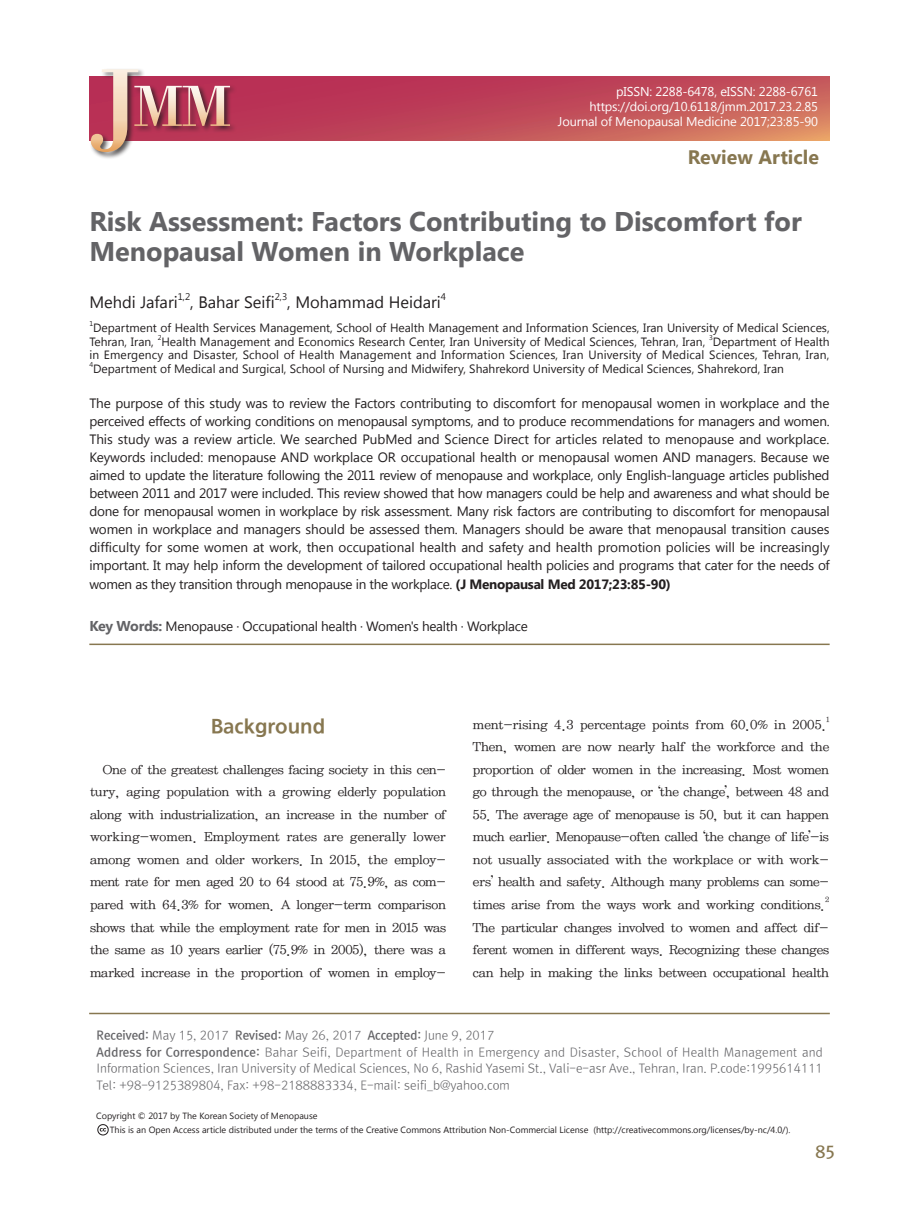
<style>
.page{position:relative;width:919px;height:1217px;background:#fff}
.page>*{position:absolute;margin:0;border:0;box-sizing:border-box;transform-origin:0 0}
.t1{font:60px "Bodoni BT";color:#fff}
.t2{font:700 27px/30px "Segoe UI";color:#636366}
.t3{font:700 19.5px "Segoe UI";color:#877750}
.t4{font:19.5px "Rix J Go B";color:#877750;scale:1.05 1}
.t5{font:16.5px "Segoe UI";color:#231f20}
.t6{font:16.5px "Rix M Go B";color:#877750}
.t7{font:14.25px/22.5px "YDIY Mj O130 KS Cpc EUC H";letter-spacing:-.1em;color:#231f20;text-align:justify;scale:1.05 1}
.t8{font:13.5px/18px "Segoe UI";letter-spacing:-.02em;color:#231f20;text-align:justify}
.t9{font:12.75px/15px "Segoe UI";letter-spacing:-.01em;color:#fff;text-align:right}
.t10{font:12px/13.5px "Segoe UI";color:#231f20}
.t11{font:12px/16.5px "Rix M Go L";color:#636366}
.t12{font:9.6px "Segoe UI";color:#231f20}
.t13{font:9px/14.4px "Segoe UI";color:#231f20}
.t14{font:8.25px "YDIY Mj O130 KS Cpc EUC H";color:#231f20;scale:1.05 1}
.t15{font:7.05px "Segoe UI";color:#231f20}
.s1{font-size:109.5px}
.s2{font-weight:700}
.s3{font-weight:700;font-size:14.25px;color:#636366}
.s4{font-family:"Rix M Go B"}
</style>
<div class="page">
<hr style="left:89px;top:1012px;width:740px;height:1px;background:#877750">
<svg style="left:237px;top:77px;width:592px;height:63px;background:#c14c59"></svg>
<div style="left:89px;top:68px;width:148px;height:91px;background:#231f20;opacity:.75"></div>
<svg style="left:97px;top:1124px;width:12px;height:12px"></svg>
<hr style="left:89px;top:643px;width:740px;height:2px;background:#877750">
<h1 class="t1" style="left:89px;top:68px;width:144px"><span class="s1">J</span> MM</h1>
<p class="t9" style="left:589px;top:84px;width:230px">pISSN: 2288-6478, eISSN: 2288-6761 https://doi.org/10.6118/jmm.2017.23.2.85</p>
<p class="t9" style="left:558px;top:114px;width:261px">Journal of Menopausal Medicine 2017;23:85-90</p>
<h3 class="t3" style="left:688px;top:143px;width:132px">Review Article</h3>
<h2 class="t2" style="left:89px;top:205px;width:714px">Risk Assessment: Factors Contributing to Discomfort for<br>Menopausal Women in Workplace</h2>
<p class="t5" style="left:89px;top:290px;width:90px">Mehdi Jafari</p>
<p class="t12" style="left:178px;top:290px;width:14px">1,2</p>
<p class="t5" style="left:190px;top:290px;width:86px">, Bahar Seifi</p>
<p class="t12" style="left:275px;top:290px;width:14px">2,3</p>
<p class="t5" style="left:287px;top:290px;width:155px">, Mohammad Heidari</p>
<p class="t12" style="left:441px;top:290px;width:7px">4</p>
<p class="t15" style="left:89px;top:319px;width:5px">1</p>
<p class="t10" style="left:89px;top:320px;width:741px;text-indent:4px">Department of Health Services Management, School of Health Management and Information Sciences, Iran University of Medical Sciences,<br>Tehran, Iran,</p>
<p class="t15" style="left:158px;top:332px;width:5px">2</p>
<p class="t10" style="left:161px;top:334px;width:545px">Health Management and Economics Research Center, Iran University of Medical Sciences, Tehran, Iran,</p>
<p class="t15" style="left:709px;top:332px;width:5px">3</p>
<p class="t10" style="left:89px;top:334px;width:741px;text-align:right">Department of Health<br>in Emergency and Disaster, School of Health Management and Information Sciences, Iran University of Medical Sciences, Tehran, Iran,</p>
<p class="t15" style="left:89px;top:359px;width:5px">4</p>
<p class="t10" style="left:93px;top:361px;width:692px">Department of Medical and Surgical, School of Nursing and Midwifery, Shahrekord University of Medical Sciences, Shahrekord, Iran</p>
<p class="t8" style="left:89px;top:394px;width:741px">The purpose of this study was to review the Factors contributing to discomfort for menopausal women in workplace and the perceived effects of working conditions on menopausal symptoms, and to produce recommendations for managers and women.<br>This study was a review article. We searched PubMed and Science Direct for articles related to menopause and workplace.<br>Keywords included: menopause AND workplace OR occupational health or menopausal women AND managers. Because we aimed to update the literature following the 2011 review of menopause and workplace, only English-language articles published between 2011 and 2017 were included. This review showed that how managers could be help and awareness and what should be done for menopausal women in workplace by risk assessment. Many risk factors are contributing to discomfort for menopausal women in workplace and managers should be assessed them. Managers should be aware that menopausal transition causes difficulty for some women at work, then occupational health and safety and health promotion policies will be increasingly important. It may help inform the development of tailored occupational health policies and programs that cater for the needs of women as they transition through menopause in the workplace. <span class="s2">(J Menopausal Med 2017;23:85-90)</span></p>
<p class="t8" style="left:89px;top:616px;width:440px"><span class="s3">Key Words:</span> Menopause · Occupational health · Women's health · Workplace</p>
<h3 class="t4" style="left:211px;top:715px;width:111px">Background</h3>
<p class="t7" style="left:89px;top:758px;width:342px;text-indent:13px">One of the greatest challenges facing society in this cen&shy;tury, aging population with a growing elderly population along with industrialization, an increase in the number of working-women. Employment rates are generally lower among women and older workers. In 2015, the employ&shy;ment rate for men aged 20 to 64 stood at 75.9%, as com&shy;pared with 64.3% for women. A longer-term comparison shows that while the employment rate for men in 2015 was the same as 10 years earlier (75.9% in 2005), there was a marked increase in the proportion of women in employ-</p>
<p class="t7" style="left:472px;top:713px;width:339px">ment-rising 4.3 percentage points from 60.0% in 2005.</p>
<p class="t14" style="left:825px;top:715px;width:5px">1</p>
<p class="t7" style="left:472px;top:736px;width:342px">Then, women are now nearly half the workforce and the proportion of older women in the increasing. Most women go through the menopause, or ‘the change’, between 48 and</p>
<p class="t7" style="left:472px;top:803px;width:342px">55. The average age of menopause is 50, but it can happen much earlier. Menopause-often called ‘the change of life’-is not usually associated with the workplace or with work&shy;ers’health and safety. Although many problems can some&shy;times arise from the ways work and working conditions.</p>
<p class="t14" style="left:824px;top:895px;width:6px">2</p>
<p class="t7" style="left:472px;top:916px;width:342px">The particular changes involved to women and affect dif&shy;ferent women in different ways. Recognizing these changes can help in making the links between occupational health</p>
<p class="t11" style="left:97px;top:1027px;width:727px"><span class="s4">Received:</span> May 15, 2017 <span class="s4">Revised:</span> May 26, 2017 <span class="s4">Accepted:</span> June 9, 2017<br><span class="s4">Address for Correspondence:</span> Bahar Seifi, Department of Health in Emergency and Disaster, School of Health Management and Information Sciences, Iran University of Medical Sciences, No 6, Rashid Yasemi St., Vali-e-asr Ave., Tehran, Iran. P.code:1995614111<br>Tel: +98-9125389804, Fax: +98-2188883334, E-mail: seifi_b@yahoo.com</p>
<p class="t13" style="left:110px;top:1107px;width:682px;text-indent:-14px">Copyright © 2017 by The Korean Society of Menopause<br>This is an Open Access article distributed under the terms of the Creative Commons Attribution Non-Commercial License (http://creativecommons.org/licenses/by-nc/4.0/).</p>
<p class="t6" style="left:815px;top:1142px;width:21px">85</p>
</div>
